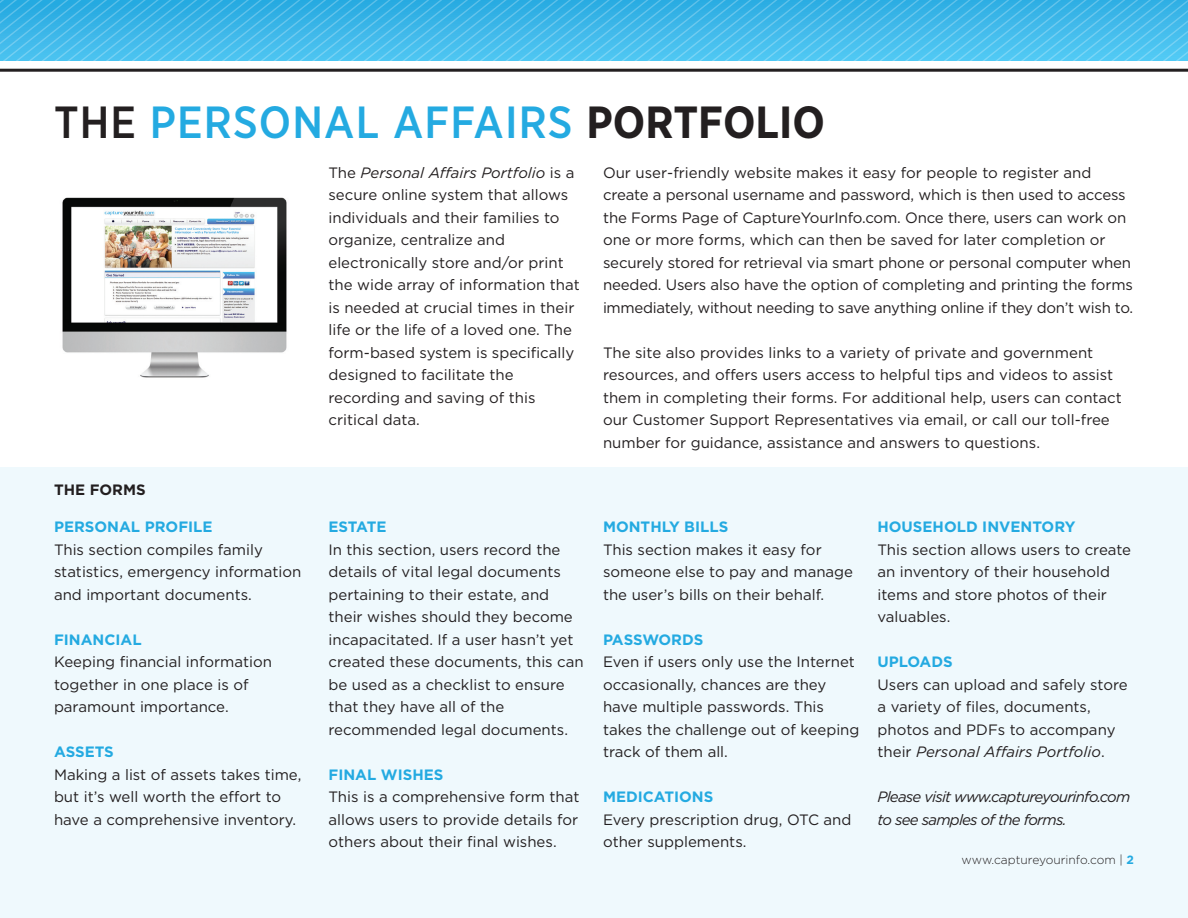
<style>
.page{position:relative;width:1188px;height:918px;background:#fff}
.page>*{position:absolute;margin:0;border:0;box-sizing:border-box;transform-origin:0 0}
.t1{font:500 45px "Gotham Narrow";letter-spacing:.025em;color:#24aae1}
.Paragraphs{font:15px/22.5px "Gotham";color:#231f20}
.Paragraphs-2{font:700 15px "Gotham";color:#24aae1}
.Paragraphs-3{font:italic 15px/22.5px "Gotham";letter-spacing:-.05em;color:#231f20}
.Paragraphs-4{font:700 15px "Gotham";color:#231f20}
.t2{font:300 12px "Gotham";color:#231f20}
.s1{color:#231f20}
.s2{font-weight:700;color:#231f20}
.s3{font-style:italic}
.s4{font-weight:700;color:#24aae1}
</style>
<div class="page">
<div style="left:0;top:468px;width:1188px;height:450px;background:#eff9fd"></div>
<svg style="left:0;top:0;width:1188px;height:61px;background:#45bbea"></svg>
<hr style="left:0;top:69px;width:1188px;height:3px;background:#231f20">
<img style="left:62px;top:197px;width:225px;height:181px">
<p class="t1" style="left:54px;top:93px;width:773px"><span class="s1">THE</span> PERSONAL AFFAIRS <span class="s2">PORTFOLIO</span></p>
<p class="Paragraphs-4" style="left:54px;top:480px;width:93px">THE FORMS</p>
<p class="Paragraphs-2" style="left:54px;top:517px;width:160px">PERSONAL PROFILE</p>
<p class="Paragraphs" style="left:54px;top:538px;width:249px">This section compiles family statistics, emergency information and important documents.</p>
<p class="Paragraphs-2" style="left:54px;top:630px;width:89px">FINANCIAL</p>
<p class="Paragraphs" style="left:54px;top:651px;width:220px">Keeping financial information together in one place is of paramount importance.</p>
<p class="Paragraphs-2" style="left:54px;top:742px;width:61px">ASSETS</p>
<p class="Paragraphs" style="left:54px;top:763px;width:249px">Making a list of assets takes time, but it’s well worth the effort to have a comprehensive inventory.</p>
<p class="Paragraphs" style="left:328px;top:161px;width:253px">The <span class="s3">Personal Affairs Portfolio</span> is a secure online system that allows individuals and their families to organize, centralize and electronically store and/or print the wide array of information that is needed at crucial times in their life or the life of a loved one. The form-based system is specifically designed to facilitate the recording and saving of this critical data.</p>
<p class="Paragraphs" style="left:603px;top:161px;width:532px">Our user-friendly website makes it easy for people to register and create a personal username and password, which is then used to access the Forms Page of CaptureYourInfo.com. Once there, users can work on one or more forms, which can then be saved for later completion or securely stored for retrieval via smart phone or personal computer when needed. Users also have the option of completing and printing the forms immediately, without needing to save anything online if they don’t wish to.</p>
<p class="Paragraphs" style="left:603px;top:341px;width:520px">The site also provides links to a variety of private and government resources, and offers users access to helpful tips and videos to assist them in completing their forms. For additional help, users can contact our Customer Support Representatives via email, or call our toll-free number for guidance, assistance and answers to questions.</p>
<p class="Paragraphs-2" style="left:328px;top:517px;width:60px">ESTATE</p>
<p class="Paragraphs" style="left:328px;top:538px;width:257px">In this section, users record the details of vital legal documents pertaining to their estate, and their wishes should they become incapacitated. If a user hasn’t yet created these documents, this can be used as a checklist to ensure that they have all of the recommended legal documents.</p>
<p class="Paragraphs-2" style="left:328px;top:765px;width:116px">FINAL WISHES</p>
<p class="Paragraphs" style="left:328px;top:786px;width:252px;text-align:justify">This is a comprehensive form that allows users to provide details for others about their final wishes.</p>
<p class="Paragraphs-2" style="left:603px;top:517px;width:127px">MONTHLY BILLS</p>
<p class="Paragraphs" style="left:603px;top:538px;width:252px">This section makes it easy for someone else to pay and manage the user’s bills on their behalf.</p>
<p class="Paragraphs-2" style="left:603px;top:630px;width:102px">PASSWORDS</p>
<p class="Paragraphs" style="left:603px;top:651px;width:258px">Even if users only use the Internet occasionally, chances are they have multiple passwords. This takes the challenge out of keeping track of them all.</p>
<p class="Paragraphs-2" style="left:603px;top:787px;width:112px">MEDICATIONS</p>
<p class="Paragraphs" style="left:603px;top:808px;width:250px">Every prescription drug, OTC and other supplements.</p>
<p class="Paragraphs-2" style="left:878px;top:517px;width:200px">HOUSEHOLD INVENTORY</p>
<p class="Paragraphs" style="left:878px;top:538px;width:255px">This section allows users to create an inventory of their household items and store photos of their valuables.</p>
<p class="Paragraphs-2" style="left:878px;top:652px;width:77px">UPLOADS</p>
<p class="Paragraphs" style="left:878px;top:673px;width:252px">Users can upload and safely store a variety of files, documents, photos and PDFs to accompany their <span class="s3">Personal Affairs Portfolio</span>.</p>
<p class="Paragraphs-3" style="left:878px;top:786px;width:254px">Please visit www.captureyourinfo.com to see samples of the forms.</p>
<p class="t2" style="left:962px;top:852px;width:174px">www.captureyourinfo.com | <span class="s4">2</span></p>
</div>
